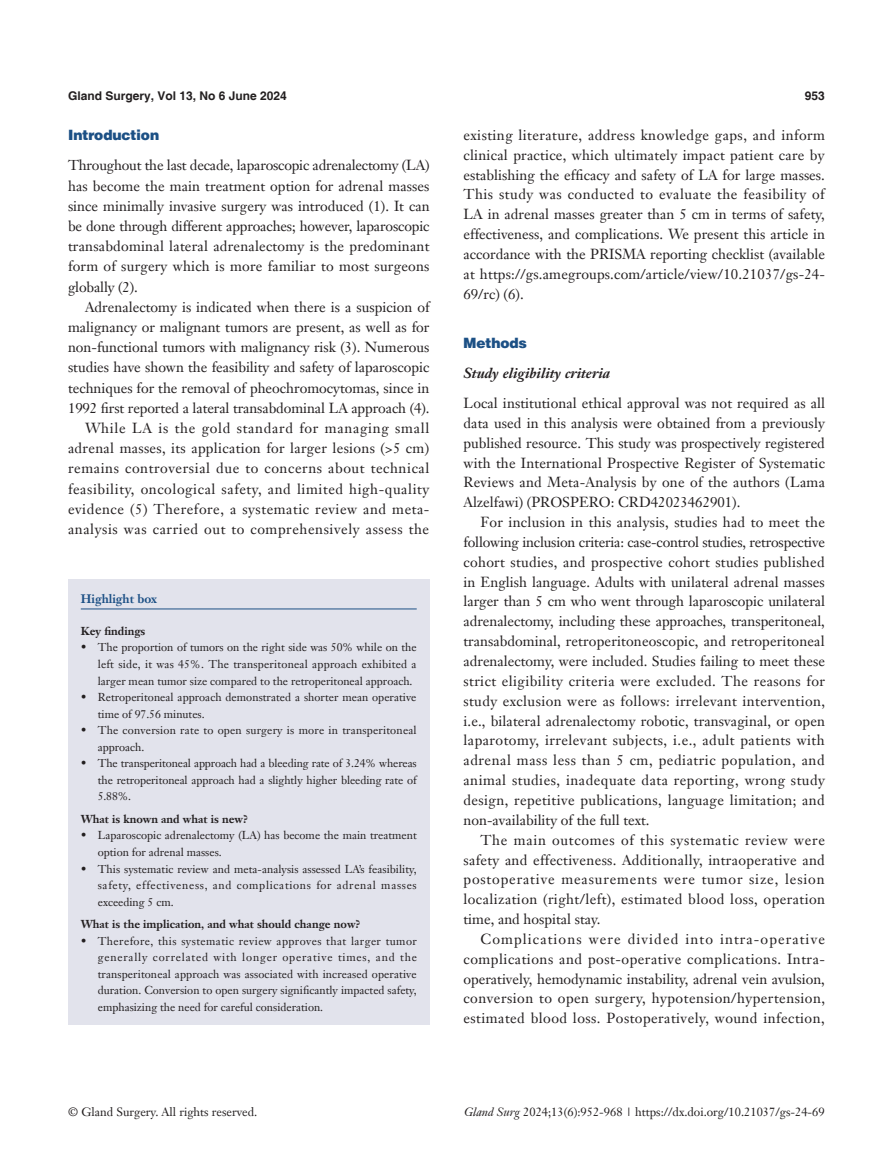
<style>
.page{position:relative;width:893px;height:1170px;background:#fff}
.page>*{position:absolute;margin:0;border:0;box-sizing:border-box;transform-origin:0 0}
.t1{font:14.25px/19.8px "Janson Text LT";letter-spacing:.015em;color:#231f20;text-align:justify}
._2ji-zhengti{font:italic 700 14.25px "Janson Text LT";color:#231f20}
._1ji-zhengti{font:900 14.25px "Helvetica";color:#1c5085}
._1ji-6_5{font:900 14.25px "Helvetica";color:#1c5085}
.t2{font:12px "Janson Text LT";color:#231f20}
.t3{font:700 12px "Helvetica";color:#231f20}
.Cite{font:700 12px "Janson Text LT";color:#1c5085}
.box-zhengwen{font:11.25px/16.5px "Janson Text LT";color:#231f20;text-align:justify}
.box-biaoti-1_5mm{font:700 11.25px "Janson Text LT";color:#231f20}
.box-biaoti{font:700 11.25px "Janson Text LT";color:#231f20}
.s1{font-style:italic}
</style>
<div class="page">
<div style="left:68px;top:579px;width:361px;height:446px;background:#e2e3ec"></div>
<hr style="left:81px;top:608px;width:336px;height:1px;background:#1c5085">
<p class="t3" style="left:68px;top:88px;width:220px">Gland Surgery, Vol 13, No 6 June 2024</p>
<p class="t3" style="left:805px;top:88px;width:22px">953</p>
<p class="_1ji-zhengti" style="left:68px;top:126px;width:93px">Introduction</p>
<p class="t1" style="left:68px;top:155px;width:363px;line-height:20.2px">Throughout the last decade, laparoscopic adrenalectomy (LA) has become the main treatment option for adrenal masses since minimally invasive surgery was introduced (1). It can be done through different approaches; however, laparoscopic transabdominal lateral adrenalectomy is the predominant form of surgery which is more familiar to most surgeons globally (2).</p>
<p class="t1" style="left:68px;top:297px;width:363px;line-height:20.2px;text-indent:17px">Adrenalectomy is indicated when there is a suspicion of malignancy or malignant tumors are present, as well as for non-functional tumors with malignancy risk (3). Numerous studies have shown the feasibility and safety of laparoscopic techniques for the removal of pheochromocytomas, since in 1992 first reported a lateral transabdominal LA approach (4).</p>
<p class="t1" style="left:68px;top:418px;width:363px;line-height:20.2px;text-indent:17px">While LA is the gold standard for managing small adrenal masses, its application for larger lesions (&gt;5 cm) remains controversial due to concerns about technical feasibility, oncological safety, and limited high-quality evidence (5) Therefore, a systematic review and meta&shy;analysis was carried out to comprehensively assess the</p>
<p class="Cite" style="left:81px;top:590px;width:78px">Highlight box</p>
<p class="box-biaoti" style="left:81px;top:623px;width:66px">Key findings</p>
<p class="box-zhengwen" style="left:98px;top:639px;width:320px;text-indent:-17px">• The proportion of tumors on the right side was 50% while on the left side, it was 45%. The transperitoneal approach exhibited a larger mean tumor size compared to the retroperitoneal approach.</p>
<p class="box-zhengwen" style="left:98px;top:688px;width:320px;text-indent:-17px">• Retroperitoneal approach demonstrated a shorter mean operative time of 97.56 minutes.</p>
<p class="box-zhengwen" style="left:98px;top:721px;width:320px;text-indent:-17px">• The conversion rate to open surgery is more in transperitoneal approach.</p>
<p class="box-zhengwen" style="left:98px;top:754px;width:320px;text-indent:-17px">• The transperitoneal approach had a bleeding rate of 3.24% whereas the retroperitoneal approach had a slightly higher bleeding rate of 5.88%.</p>
<p class="box-biaoti-1_5mm" style="left:81px;top:811px;width:169px">What is known and what is new?</p>
<p class="box-zhengwen" style="left:98px;top:827px;width:320px;text-indent:-17px">• Laparoscopic adrenalectomy (LA) has become the main treatment option for adrenal masses.</p>
<p class="box-zhengwen" style="left:98px;top:860px;width:320px;text-indent:-17px">• This systematic review and meta-analysis assessed LA’s feasibility, safety, effectiveness, and complications for adrenal masses exceeding 5 cm.</p>
<p class="box-biaoti-1_5mm" style="left:81px;top:917px;width:281px">What is the implication, and what should change now?</p>
<p class="box-zhengwen" style="left:98px;top:932px;width:321px;text-indent:-17px">• Therefore, this systematic review approves that larger tumor generally correlated with longer operative times, and the transperitoneal approach was associated with increased operative duration. Conversion to open surgery significantly impacted safety, emphasizing the need for careful consideration.</p>
<p class="t1" style="left:463px;top:125px;width:363px">existing literature, address knowledge gaps, and inform clinical practice, which ultimately impact patient care by establishing the efficacy and safety of LA for large masses.<br>This study was conducted to evaluate the feasibility of LA in adrenal masses greater than 5 cm in terms of safety, effectiveness, and complications. We present this article in accordance with the PRISMA reporting checklist (available at https://gs.amegroups.com/article/view/10.21037/gs-24- 69/rc) (6).</p>
<p class="_1ji-6_5" style="left:463px;top:334px;width:65px">Methods</p>
<p class="_2ji-zhengti" style="left:463px;top:364px;width:148px">Study eligibility criteria</p>
<p class="t1" style="left:463px;top:393px;width:363px">Local institutional ethical approval was not required as all data used in this analysis were obtained from a previously published resource. This study was prospectively registered with the International Prospective Register of Systematic Reviews and Meta-Analysis by one of the authors (Lama Alzelfawi) (PROSPERO: CRD42023462901).</p>
<p class="t1" style="left:463px;top:512px;width:363px;text-indent:17px">For inclusion in this analysis, studies had to meet the following inclusion criteria: case-control studies, retrospective cohort studies, and prospective cohort studies published in English language. Adults with unilateral adrenal masses larger than 5 cm who went through laparoscopic unilateral adrenalectomy, including these approaches, transperitoneal, transabdominal, retroperitoneoscopic, and retroperitoneal adrenalectomy, were included. Studies failing to meet these strict eligibility criteria were excluded. The reasons for study exclusion were as follows: irrelevant intervention, i.e., bilateral adrenalectomy robotic, transvaginal, or open laparotomy, irrelevant subjects, i.e., adult patients with adrenal mass less than 5 cm, pediatric population, and animal studies, inadequate data reporting, wrong study design, repetitive publications, language limitation; and non-availability of the full text.</p>
<p class="t1" style="left:463px;top:829px;width:363px;text-indent:17px">The main outcomes of this systematic review were safety and effectiveness. Additionally, intraoperative and postoperative measurements were tumor size, lesion localization (right/left), estimated blood loss, operation time, and hospital stay.</p>
<p class="t1" style="left:463px;top:928px;width:363px;text-indent:17px">Complications were divided into intra-operative complications and post-operative complications. Intra&shy;operatively, hemodynamic instability, adrenal vein avulsion, conversion to open surgery, hypotension/hypertension, estimated blood loss. Postoperatively, wound infection,</p>
<p class="t2" style="left:68px;top:1104px;width:191px">© Gland Surgery. All rights reserved.</p>
<p class="t2" style="left:464px;top:1104px;width:362px"><span class="s1">Gland Surg</span> 2024;13(6):952-968 | https://dx.doi.org/10.21037/gs-24-69</p>
</div>
